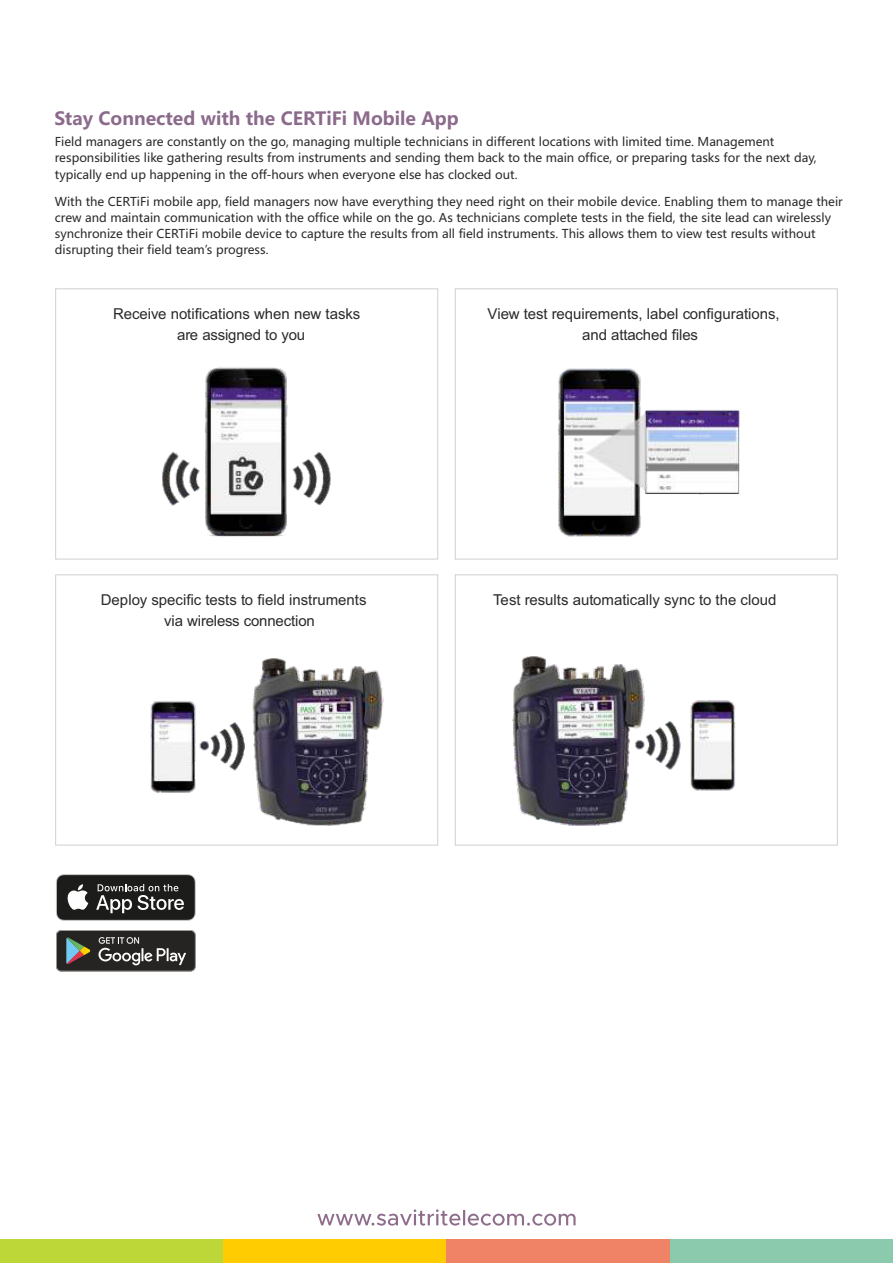
<style>
.page{position:relative;width:893px;height:1263px;background:#fff}
.page>*{position:absolute;margin:0;border:0;box-sizing:border-box;transform-origin:0 0}
.t1{font:700 18px "Microsoft Ya Hei UI";color:#8b6a8c}
.t2{font:15px/21px "Arial";color:#2b2a29}
.t3{font:12px/16.2px "Microsoft Ya Hei UI";color:#2b2a29}
</style>
<div class="page">
<div style="left:670px;top:1239px;width:223px;height:24px;background:#8ccaae"></div>
<div style="left:223px;top:1239px;width:223px;height:24px;background:#fecc00"></div>
<div style="left:446px;top:1239px;width:224px;height:24px;background:#f08365"></div>
<div style="left:0;top:1239px;width:223px;height:24px;background:#bdd738"></div>
<svg style="left:317px;top:1209px;width:259px;height:16px"></svg>
<img style="left:162px;top:367px;width:169px;height:170px">
<div style="left:55px;top:288px;width:383px;height:271px;border:1px solid #cfd0d0"></div>
<img style="left:150px;top:658px;width:234px;height:168px">
<div style="left:55px;top:574px;width:383px;height:271px;border:1px solid #cfd0d0"></div>
<img style="left:558px;top:368px;width:182px;height:169px">
<div style="left:455px;top:288px;width:383px;height:271px;border:1px solid #cfd0d0"></div>
<img style="left:512px;top:656px;width:224px;height:170px">
<div style="left:455px;top:574px;width:383px;height:271px;border:1px solid #cfd0d0"></div>
<svg style="left:56px;top:874px;width:140px;height:47px;background:#4a4a48"></svg>
<svg style="left:59px;top:971px;width:134px;height:1px"></svg>
<svg style="left:56px;top:930px;width:140px;height:41px;background:#464643"></svg>
<h1 class="t1" style="left:55px;top:110px;width:406px">Stay Connected with the CERTiFi Mobile App</h1>
<p class="t3" style="left:55px;top:135px;width:763px">Field managers are constantly on the go, managing multiple technicians in different locations with limited time. Management responsibilities like gathering results from instruments and sending them back to the main office, or preparing tasks for the next day, typically end up happening in the off-hours when everyone else has clocked out.</p>
<p class="t3" style="left:55px;top:194px;width:789px">With the CERTiFi mobile app, field managers now have everything they need right on their mobile device. Enabling them to manage their crew and maintain communication with the office while on the go. As technicians complete tests in the field, the site lead can wirelessly synchronize their CERTiFi mobile device to capture the results from all field instruments. This allows them to view test results without disrupting their field team’s progress.</p>
<p class="t2" style="left:113px;top:304px;width:249px;text-align:center">Receive notifications when new tasks are assigned to you</p>
<p class="t2" style="left:164px;top:590px;width:204px;text-indent:-63px">Deploy specific tests to field instruments via wireless connection</p>
<p class="t2" style="left:582px;top:304px;width:199px;text-indent:-95px">View test requirements, label configurations, and attached files</p>
<p class="t2" style="left:493px;top:590px;width:285px">Test results automatically sync to the cloud</p>
</div>
